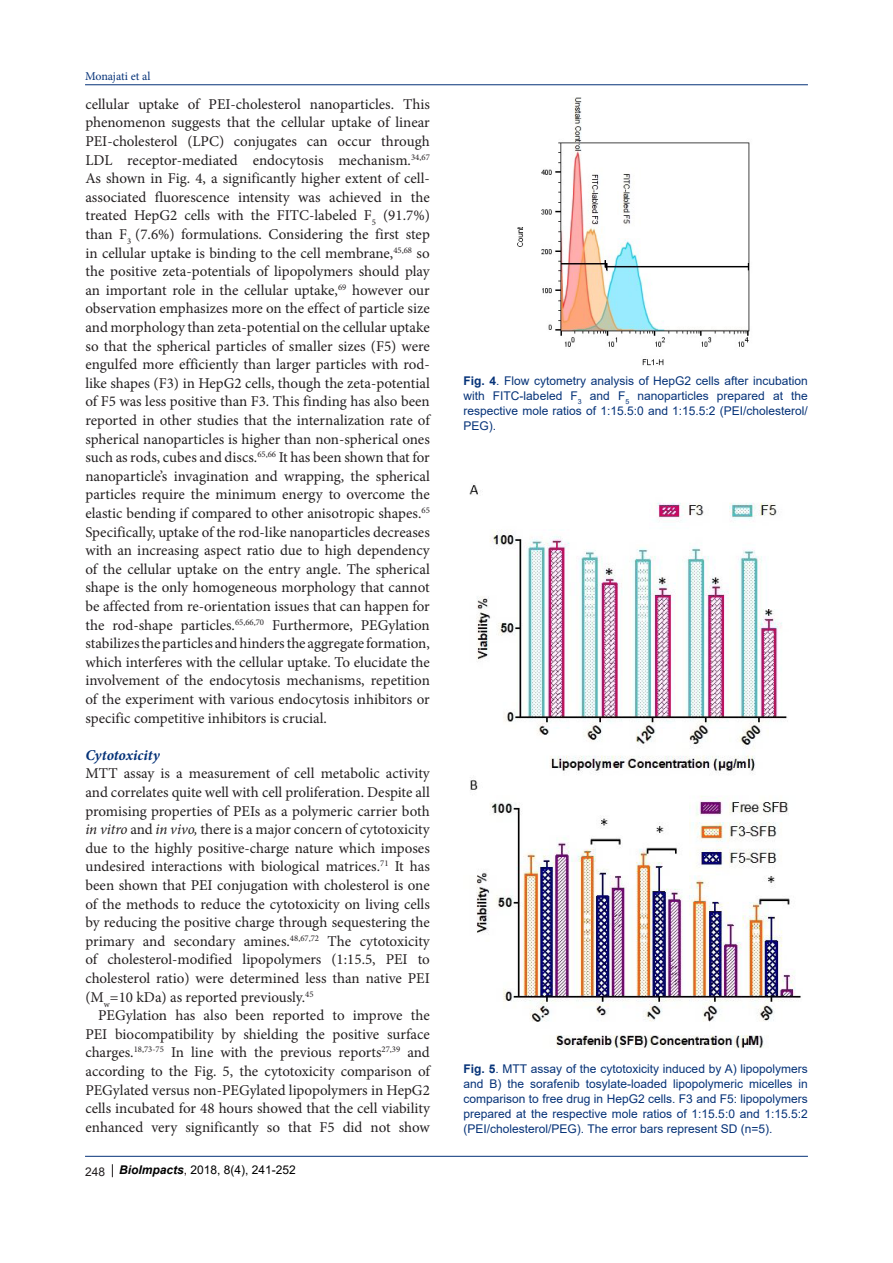
<style>
.page{position:relative;width:893px;height:1263px;background:#fff}
.page>*{position:absolute;margin:0;border:0;box-sizing:border-box;transform-origin:0 0}
.t1{font:15px/18.6px "Minion Pro";color:#231f20;text-align:justify}
.t2{font:italic 700 15px "Minion Pro";letter-spacing:-.005em;color:#053278}
.t3{font:12px/15px "Arial";color:#053278;text-align:justify}
.t4{font:12px "Arial";color:#000}
.t5{font:12px "Minion Pro";letter-spacing:-.005em;color:#053278}
.s1{font-style:italic}
.s2{color:#231f20}
.s3{font-weight:700;font-style:italic}
.s4{color:#150000}
.s5{font-weight:700}
</style>
<div class="page">
<hr style="left:85px;top:84px;width:723px;height:1px;background:#053278">
<hr style="left:85px;top:1156px;width:723px;height:1px;background:#053278">
<svg style="left:112px;top:1164px;width:1px;height:13px"></svg>
<img style="left:517px;top:98px;width:233px;height:268px">
<img style="left:469px;top:485px;width:332px;height:563px">
<p class="t5" style="left:85px;top:68px;width:67px">Monajati et al</p>
<p class="t1" style="left:85px;top:95px;width:346px">cellular uptake of PEI-cholesterol nanoparticles. This phenomenon suggests that the cellular uptake of linear PEI-cholesterol (LPC) conjugates can occur through LDL receptor-mediated endocytosis mechanism.<sup>34,67<br></sup>As shown in Fig. 4, a significantly higher extent of cell&shy;associated fluorescence intensity was achieved in the treated HepG2 cells with the FITC-labeled F<sub>5</sub> (91.7%) than F<sub>3</sub> (7.6%) formulations. Considering the first step in cellular uptake is binding to the cell membrane,<sup>45,68</sup> so the positive zeta-potentials of lipopolymers should play an important role in the cellular uptake,<sup>69</sup> however our observation emphasizes more on the effect of particle size and morphology than zeta-potential on the cellular uptake so that the spherical particles of smaller sizes (F5) were engulfed more efficiently than larger particles with rod&shy;like shapes (F3) in HepG2 cells, though the zeta-potential of F5 was less positive than F3. This finding has also been reported in other studies that the internalization rate of spherical nanoparticles is higher than non-spherical ones such as rods, cubes and discs.<sup>65,66</sup> It has been shown that for nanoparticle’s invagination and wrapping, the spherical particles require the minimum energy to overcome the elastic bending if compared to other anisotropic shapes.<sup>65<br></sup>Specifically, uptake of the rod-like nanoparticles decreases with an increasing aspect ratio due to high dependency of the cellular uptake on the entry angle. The spherical shape is the only homogeneous morphology that cannot be affected from re-orientation issues that can happen for the rod-shape particles.<sup>65,66,70</sup> Furthermore, PEGylation stabilizes the particles and hinders the aggregate formation, which interferes with the cellular uptake. To elucidate the involvement of the endocytosis mechanisms, repetition of the experiment with various endocytosis inhibitors or specific competitive inhibitors is crucial.</p>
<p class="t2" style="left:85px;top:744px;width:76px">Cytotoxicity</p>
<p class="t1" style="left:85px;top:764px;width:346px">MTT assay is a measurement of cell metabolic activity and correlates quite well with cell proliferation. Despite all promising properties of PEIs as a polymeric carrier both <span class="s1">in vitro</span> and <span class="s1">in vivo,</span> there is a major concern of cytotoxicity due to the highly positive-charge nature which imposes undesired interactions with biological matrices.<sup>71</sup> It has been shown that PEI conjugation with cholesterol is one of the methods to reduce the cytotoxicity on living cells by reducing the positive charge through sequestering the primary and secondary amines.<sup>48,67,72</sup> The cytotoxicity of cholesterol-modified lipopolymers (1:15.5, PEI to cholesterol ratio) were determined less than native PEI (M<sub>w</sub>=10 kDa) as reported previously.<sup>45</sup></p>
<p class="t1" style="left:85px;top:1006px;width:346px;text-indent:13px">PEGylation has also been reported to improve the PEI biocompatibility by shielding the positive surface charges.<sup>18,73-75</sup> In line with the previous reports<sup>27,39</sup> and according to the Fig. 5, the cytotoxicity comparison of PEGylated versus non-PEGylated lipopolymers in HepG2 cells incubated for 48 hours showed that the cell viability enhanced very significantly so that F5 did not show</p>
<p class="t4" style="left:85px;top:1162px;width:212px"><span class="s2">248</span> <span class="s3">BioImpacts</span><span class="s4">,</span> 2018, 8(4), 241-252</p>
<p class="t3" style="left:463px;top:373px;width:346px"><span class="s5">Fig. 4</span>. Flow cytometry analysis of HepG2 cells after incubation with FITC-labeled F<sub>3</sub> and F<sub>5</sub> nanoparticles prepared at the respective mole ratios of 1:15.5:0 and 1:15.5:2 (PEI/cholesterol/ PEG).</p>
<p class="t3" style="left:463px;top:1062px;width:346px"><span class="s5">Fig. 5</span>. MTT assay of the cytotoxicity induced by A) lipopolymers and B) the sorafenib tosylate-loaded lipopolymeric micelles in comparison to free drug in HepG2 cells. F3 and F5: lipopolymers prepared at the respective mole ratios of 1:15.5:0 and 1:15.5:2 (PEI/cholesterol/PEG). The error bars represent SD (n=5).</p>
</div>
